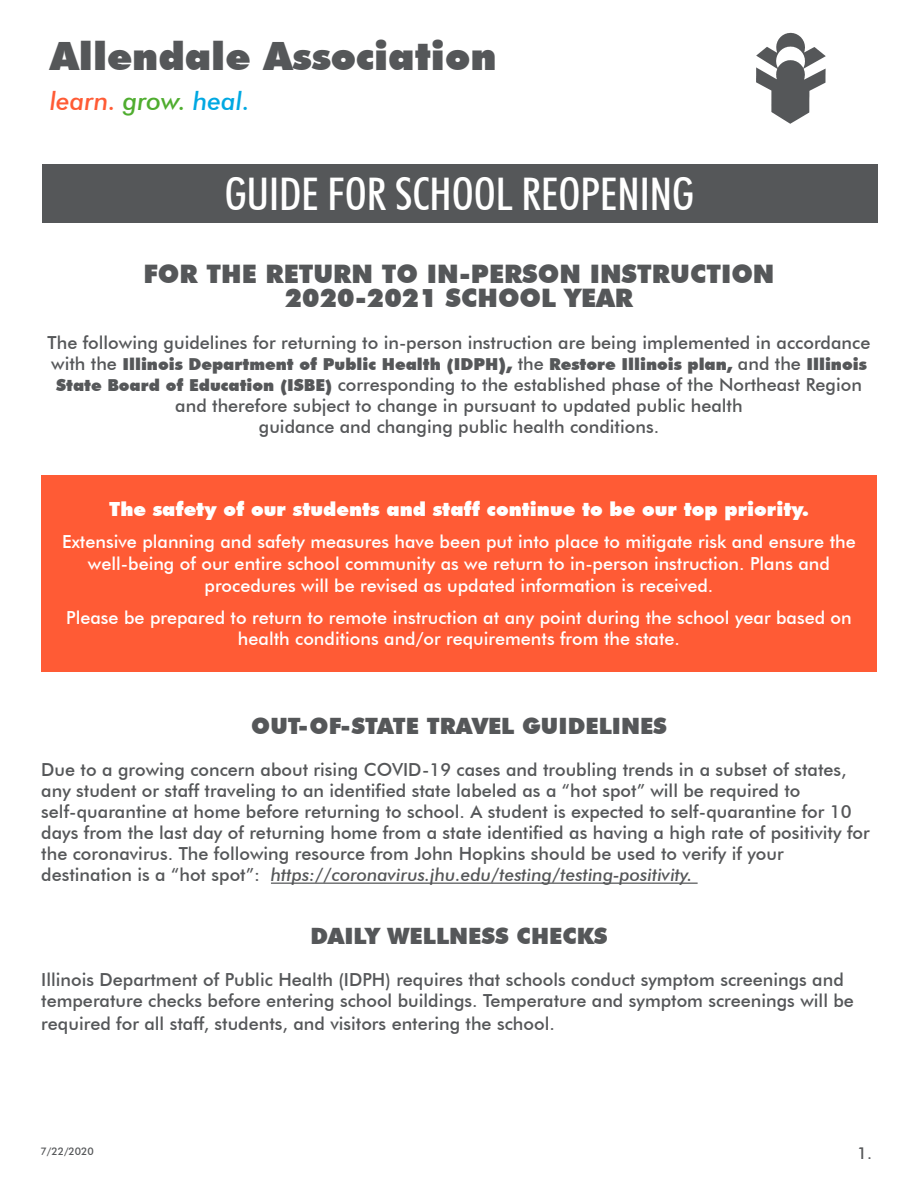
<style>
.page{position:relative;width:918px;height:1188px;background:#fff}
.page>*{position:absolute;margin:0;border:0;box-sizing:border-box;transform-origin:0 0}
.t1{font:500 condensed 45px "Futura BT";color:#fff}
.t2{font:900 39px "Futura BT";color:#555759}
.t3{font:900 25.5px "Futura BT";color:#555759}
.t4{font:italic 500 25.5px "Futura BT";color:#ff5b35}
.t5{font:900 22.5px "Futura BT";color:#555759}
.t6{font:900 19.5px "Futura BT";color:#fff}
.t7{font:500 18px/21px "Futura BT";color:#555759}
.t8{font:500 18px/21.6px "Futura BT";color:#fff;text-align:center}
.t9{font:italic 500 18px "Futura BT";color:#555759}
.t10{font:900 16.5px "Futura BT";color:#555759}
.t11{font:500 16.5px "Futura BT";color:#555759}
.t12{font:500 10.5px "Futura BT";color:#555759}
.s1{color:#4fad2f}
.s2{color:#00a8e2}
.s3{font-weight:500;font-size:18px}
.s4{font-size:18px}
.s5{font-weight:900;font-size:16.5px}
.s6{font-style:normal}
</style>
<div class="page">
<hr style="left:271px;top:883px;width:427px;height:1px;background:#555759">
<div style="left:42px;top:164px;width:836px;height:58px;background:#555759"></div>
<div style="left:41px;top:475px;width:836px;height:197px;background:#ff5b35"></div>
<img style="left:756px;top:32px;width:70px;height:92px">
<p class="t2" style="left:50px;top:32px;width:448px">Allendale Association</p>
<p class="t4" style="left:50px;top:86px;width:202px">learn. <span class="s1">grow.</span> <span class="s2">heal.</span></p>
<p class="t1" style="left:225px;top:167px;width:471px">GUIDE FOR SCHOOL REOPENING</p>
<p class="t3" style="left:143px;top:258px;width:633px">FOR THE RETURN TO IN-PERSON INSTRUCTION</p>
<p class="t3" style="left:285px;top:282px;width:350px">2020-2021 SCHOOL YEAR</p>
<p class="t7" style="left:48px;top:332px;width:824px">The following guidelines for returning to in-person instruction are being implemented in accordance</p>
<p class="t10" style="left:51px;top:354px;width:817px"><span class="s3">with the</span> Illinois Department of Public Health (IDPH<span class="s4">),</span> <span class="s3">the</span> Restore Illinois plan, <span class="s3">and the</span> Illinois</p>
<p class="t7" style="left:56px;top:374px;width:807px;text-align:center"><span class="s5">State Board of Education (ISBE)</span> corresponding to the established phase of the Northeast Region and therefore subject to change in pursuant to updated public health</p>
<p class="t7" style="left:259px;top:416px;width:402px">guidance and changing public health conditions.</p>
<p class="t6" style="left:109px;top:498px;width:701px">The safety of our students and staff continue to be our top priority.</p>
<p class="t8" style="left:62px;top:531px;width:795px">Extensive planning and safety measures have been put into place to mitigate risk and ensure the well-being of our entire school community as we return to in-person instruction. Plans and</p>
<p class="t8" style="left:205px;top:574px;width:510px">procedures will be revised as updated information is received.</p>
<p class="t8" style="left:66px;top:606px;width:787px">Please be prepared to return to remote instruction at any point during the school year based on health conditions and/or requirements from the state.</p>
<p class="t5" style="left:251px;top:713px;width:417px">OUT-OF-STATE TRAVEL GUIDELINES</p>
<p class="t7" style="left:41px;top:759px;width:807px">Due to a growing concern about rising COVID-19 cases and troubling trends in a subset of states, any student or staff traveling to an identified state labeled as a “hot spot” will be required to</p>
<p class="t7" style="left:41px;top:801px;width:830px">self-quarantine at home before returning to school. A student is expected to self-quarantine for 10 days from the last day of returning home from a state identified as having a high rate of positivity for the coronavirus. The following resource from John Hopkins should be used to verify if your</p>
<p class="t9" style="left:41px;top:864px;width:653px"><span class="s6">destination is a “hot spot”:</span> https://coronavirus.jhu.edu/testing/testing-positivity.</p>
<p class="t5" style="left:311px;top:923px;width:299px">DAILY WELLNESS CHECKS</p>
<p class="t7" style="left:41px;top:969px;width:814px;line-height:21.8px">Illinois Department of Public Health (IDPH) requires that schools conduct symptom screenings and temperature checks before entering school buildings. Temperature and symptom screenings will be required for all staff, students, and visitors entering the school.</p>
<p class="t12" style="left:40px;top:1145px;width:55px">7/22/2020</p>
<p class="t11" style="left:857px;top:1144px;width:16px">1.</p>
</div>
